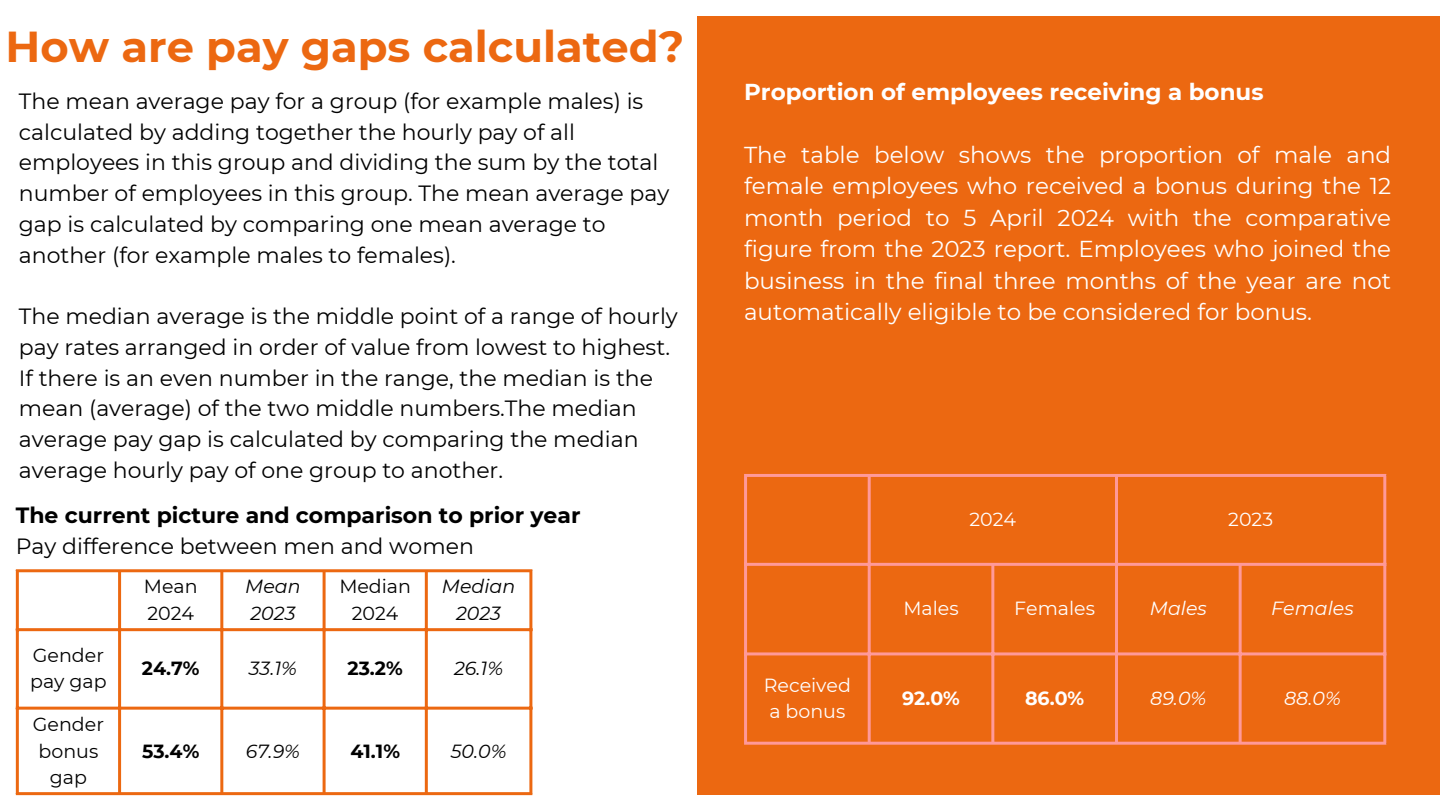
<style>
.page{position:relative;width:1440px;height:810px;background:#fff}
.page>*{position:absolute;margin:0;border:0;box-sizing:border-box;transform-origin:0 0}
.t1{font:700 43.2px "Montserrat";color:#ec6811}
.t2{font:23px/31.5px "Montserrat";color:#fff;text-align:justify}
.t3{font:700 23px "Montserrat";color:#fff}
.t4{font:22px/30.8px "Montserrat";color:#000}
.t5{font:700 22px "Montserrat";color:#000}
.t6{font:19px/26.2px "Montserrat";color:#000}
.t7{font:italic 19px/26.2px "Montserrat";color:#000}
.t8{font:19px/26.2px "Montserrat";color:#fff}
.t9{font:italic 19px "Montserrat";color:#fff}
.t10{font:700 19px "Montserrat";color:#000}
.t11{font:700 19px "Montserrat";color:#fff}
</style>
<div class="page">
<div style="left:698px;top:16px;width:742px;height:779px;background:#ec6811"></div>
<hr style="left:16px;top:572px;width:3px;height:220px;background:#ec6811">
<hr style="left:118px;top:572px;width:3px;height:220px;background:#ec6811">
<hr style="left:220px;top:572px;width:3px;height:220px;background:#ec6811">
<hr style="left:323px;top:572px;width:3px;height:220px;background:#ec6811">
<hr style="left:425px;top:572px;width:3px;height:220px;background:#ec6811">
<hr style="left:529px;top:572px;width:3px;height:220px;background:#ec6811">
<hr style="left:16px;top:569px;width:516px;height:3px;background:#ec6811">
<hr style="left:16px;top:628px;width:516px;height:3px;background:#ec6811">
<hr style="left:16px;top:707px;width:516px;height:3px;background:#ec6811">
<hr style="left:16px;top:792px;width:516px;height:3px;background:#ec6811">
<hr style="left:744px;top:477px;width:3px;height:265px;background:#f99">
<hr style="left:868px;top:477px;width:3px;height:265px;background:#f99">
<hr style="left:991px;top:566px;width:3px;height:176px;background:#f99">
<hr style="left:1115px;top:477px;width:3px;height:265px;background:#f99">
<hr style="left:1239px;top:566px;width:3px;height:176px;background:#f99">
<hr style="left:1383px;top:477px;width:3px;height:265px;background:#f99">
<hr style="left:744px;top:474px;width:642px;height:3px;background:#f99">
<hr style="left:744px;top:563px;width:642px;height:3px;background:#f99">
<hr style="left:744px;top:652px;width:642px;height:3px;background:#f99">
<hr style="left:744px;top:742px;width:642px;height:3px;background:#f99">
<h1 class="t1" style="left:6px;top:20px;width:680px">How are pay gaps calculated?</h1>
<p class="t4" style="left:19px;top:85px;width:652px">The mean average pay for a group (for example males) is calculated by adding together the hourly pay of all employees in this group and dividing the sum by the total number of employees in this group. The mean average pay gap is calculated by comparing one mean average to another (for example males to females).</p>
<p class="t4" style="left:19px;top:301px;width:661px">The median average is the middle point of a range of hourly pay rates arranged in order of value from lowest to highest.<br>If there is an even number in the range, the median is the mean (average) of the two middle numbers.The median average pay gap is calculated by comparing the median average hourly pay of one group to another.</p>
<h2 class="t5" style="left:16px;top:502px;width:566px">The current picture and comparison to prior year</h2>
<p class="t4" style="left:16px;top:531px;width:460px">Pay difference between men and women</p>
<p class="t6" style="left:30px;top:642px;width:78px">Gender pay gap</p>
<p class="t6" style="left:33px;top:711px;width:72px;text-align:center">Gender bonus gap</p>
<p class="t6" style="left:144px;top:573px;width:55px">Mean<br>2024</p>
<p class="t7" style="left:245px;top:573px;width:57px">Mean<br>2023</p>
<p class="t6" style="left:339px;top:573px;width:73px;text-align:center">Median<br>2024</p>
<p class="t7" style="left:442px;top:573px;width:75px;text-align:center">Median<br>2023</p>
<p class="t10" style="left:142px;top:657px;width:59px">24.7%</p>
<p class="t7" style="left:249px;top:656px;width:50px">33.1%</p>
<p class="t10" style="left:348px;top:657px;width:57px">23.2%</p>
<p class="t7" style="left:454px;top:656px;width:50px">26.1%</p>
<p class="t10" style="left:142px;top:739px;width:59px">53.4%</p>
<p class="t7" style="left:246px;top:738px;width:56px">67.9%</p>
<p class="t10" style="left:350px;top:739px;width:51px">41.1%</p>
<p class="t7" style="left:451px;top:738px;width:57px">50.0%</p>
<p class="t3" style="left:744px;top:77px;width:521px">Proportion of employees receiving a bonus</p>
<p class="t2" style="left:744px;top:139px;width:649px">The table below shows the proportion of male and female employees who received a bonus during the 12 month period to 5 April 2024 with the comparative figure from the 2023 report. Employees who joined the business in the final three months of the year are not automatically eligible to be considered for bonus.</p>
<p class="t8" style="left:969px;top:507px;width:48px">2024</p>
<p class="t8" style="left:1228px;top:507px;width:46px">2023</p>
<p class="t8" style="left:764px;top:672px;width:89px">Received a bonus</p>
<p class="t8" style="left:903px;top:595px;width:57px">Males</p>
<p class="t8" style="left:1014px;top:595px;width:82px">Females</p>
<p class="t9" style="left:1150px;top:597px;width:58px">Males</p>
<p class="t9" style="left:1271px;top:597px;width:84px">Females</p>
<p class="t11" style="left:902px;top:687px;width:59px">92.0%</p>
<p class="t11" style="left:1025px;top:687px;width:61px">86.0%</p>
<p class="t9" style="left:1150px;top:687px;width:58px">89.0%</p>
<p class="t9" style="left:1284px;top:687px;width:58px">88.0%</p>
</div>
